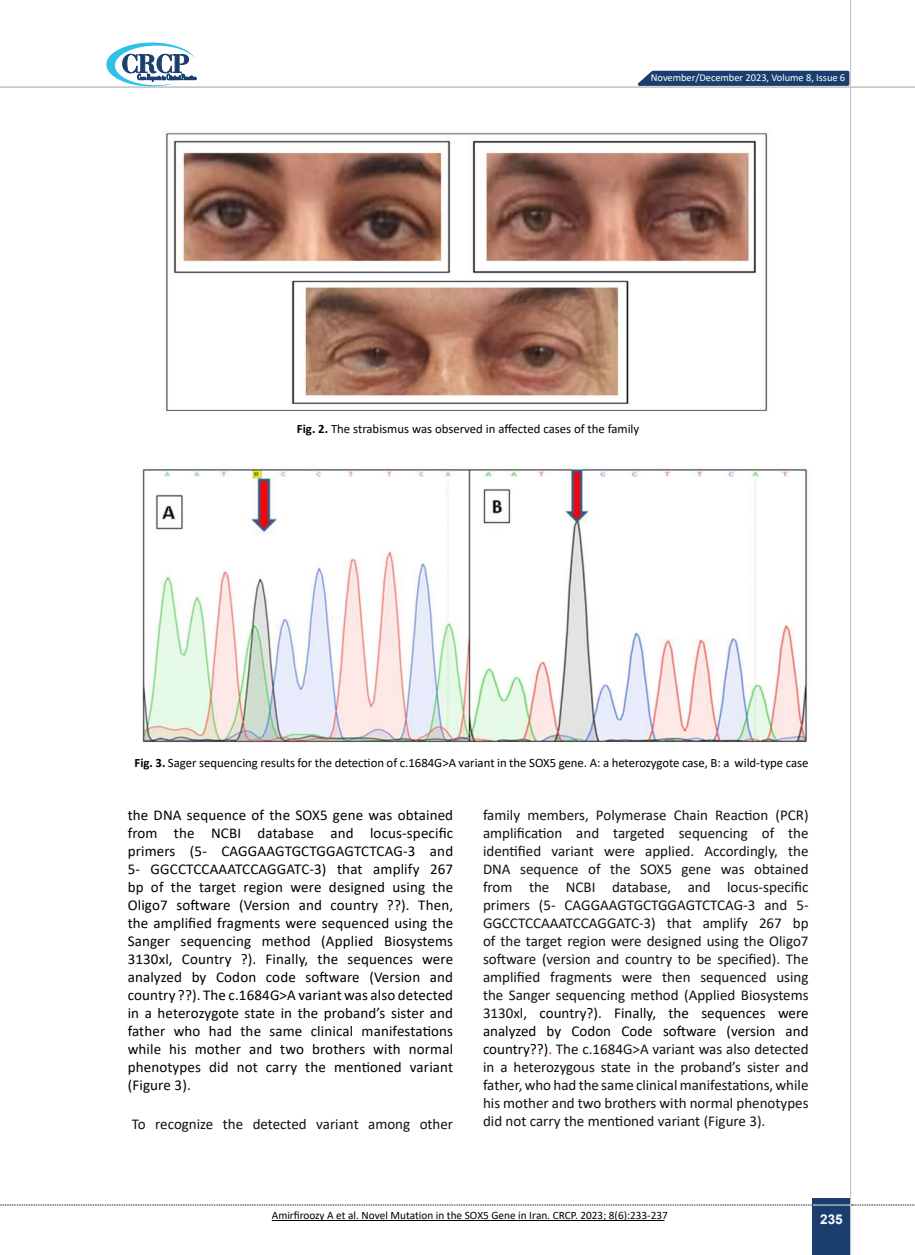
<style>
.page{position:relative;width:915px;height:1255px;background:#fff}
.page>*{position:absolute;margin:0;border:0;box-sizing:border-box;transform-origin:0 0}
.t1{font:18px "Times New Roman";color:#000}
.t2{font:15px/18px "Calibri";color:#111;text-align:justify}
.t3{font:15px/18px "Calibri";letter-spacing:.01em;color:#000;text-align:justify}
.t4{font:700 13.5px "Arial";color:#fff}
.t5{font:12.75px "Calibri";color:#000}
.t6{font:11.25px "Calibri";color:#000}
.t7{font:10.5px "Calibri";letter-spacing:-.005em;color:#fff}
.s1{font-weight:700}
.s2{color:#000}
.s3{color:#f00}
</style>
<div class="page">
<div style="left:812px;top:1198px;width:38px;height:56px;background:#1a3f6f"></div>
<hr style="left:849px;top:0;width:1px;height:1254px;background:#c2c4c6">
<hr style="left:812px;top:1204px;width:38px;height:1px;background:#ebebec">
<svg style="left:106px;top:43px;width:90px;height:43px"></svg>
<svg style="left:631px;top:69px;width:219px;height:18px;background:#47658b"></svg>
<hr style="left:0;top:87px;width:914px;height:1px;background:#c2c4c6">
<svg style="left:0;top:1204px;width:812px;height:1px"></svg>
<svg style="left:851px;top:1204px;width:64px;height:1px"></svg>
<hr style="left:272px;top:1219px;width:392px;height:1px;background:#000">
<img style="left:164px;top:132px;width:604px;height:280px">
<img style="left:142px;top:466px;width:666px;height:277px">
<p class="t7" style="left:650px;top:70px;width:196px">November/December 2023, Volume 8, Issue 6</p>
<p class="t5" style="left:297px;top:420px;width:344px"><span class="s1">Fig. 2.</span> The strabismus was observed in affected cases of the family</p>
<p class="t5" style="left:134px;top:753px;width:675px"><span class="s1">Fig. 3.</span> Sager sequencing results for the detection of c.1684G&gt;A variant in the SOX5 gene. A: a heterozygote case, B: a wild-type case</p>
<p class="t3" style="left:128px;top:805px;width:327px">the DNA sequence of the SOX5 gene was obtained from the NCBI database and locus‐specific primers (5- CAGGAAGTGCTGGAGTCTCAG-3 and 5- GGCCTCCAAATCCAGGATC-3) that amplify 267 bp of the target region were designed using the Oligo7 software (Version and country ??). Then, the amplified fragments were sequenced using the Sanger sequencing method (Applied Biosystems 3130xl, Country ?). Finally, the sequences were analyzed by Codon code software (Version and country ??). The c.1684G&gt;A variant was also detected in a heterozygote state in the proband’s sister and father who had the same clinical manifestations while his mother and two brothers with normal phenotypes did not carry the mentioned variant (Figure 3).</p>
<p class="t2" style="left:132px;top:1114px;width:323px">To recognize the detected variant among other</p>
<p class="t1" style="left:138px;top:822px;width:282px">heterozygote case, B: a wild-type case</p>
<p class="t2" style="left:483px;top:805px;width:327px">family members, Polymerase Chain Reaction (PCR) amplification and targeted sequencing of the identified variant were applied. Accordingly, the DNA sequence of the SOX5 gene was obtained from the NCBI database, and locus-specific primers (5- CAGGAAGTGCTGGAGTCTCAG-3 and 5- GGCCTCCAAATCCAGGATC-3) that amplify 267 bp of the target region were designed using the Oligo7 software (version and country to be specified). The amplified fragments were then sequenced using the Sanger sequencing method (Applied Biosystems 3130xl, <span class="s2">country?). Finally, the sequences were analyzed by Codon Code software (version and country??)</span><span class="s3">.</span> The c.1684G&gt;A variant was also detected in a heterozygous state in the proband’s sister and father, who had the same clinical manifestations, while his mother and two brothers with normal phenotypes did not carry the mentioned variant (Figure 3).</p>
<p class="t6" style="left:272px;top:1207px;width:397px">Amirfiroozy A et al. Novel Mutation in the SOX5 Gene in Iran. CRCP. 2023; 8(6):233-237</p>
<p class="t4" style="left:819px;top:1209px;width:24px">235</p>
</div>
